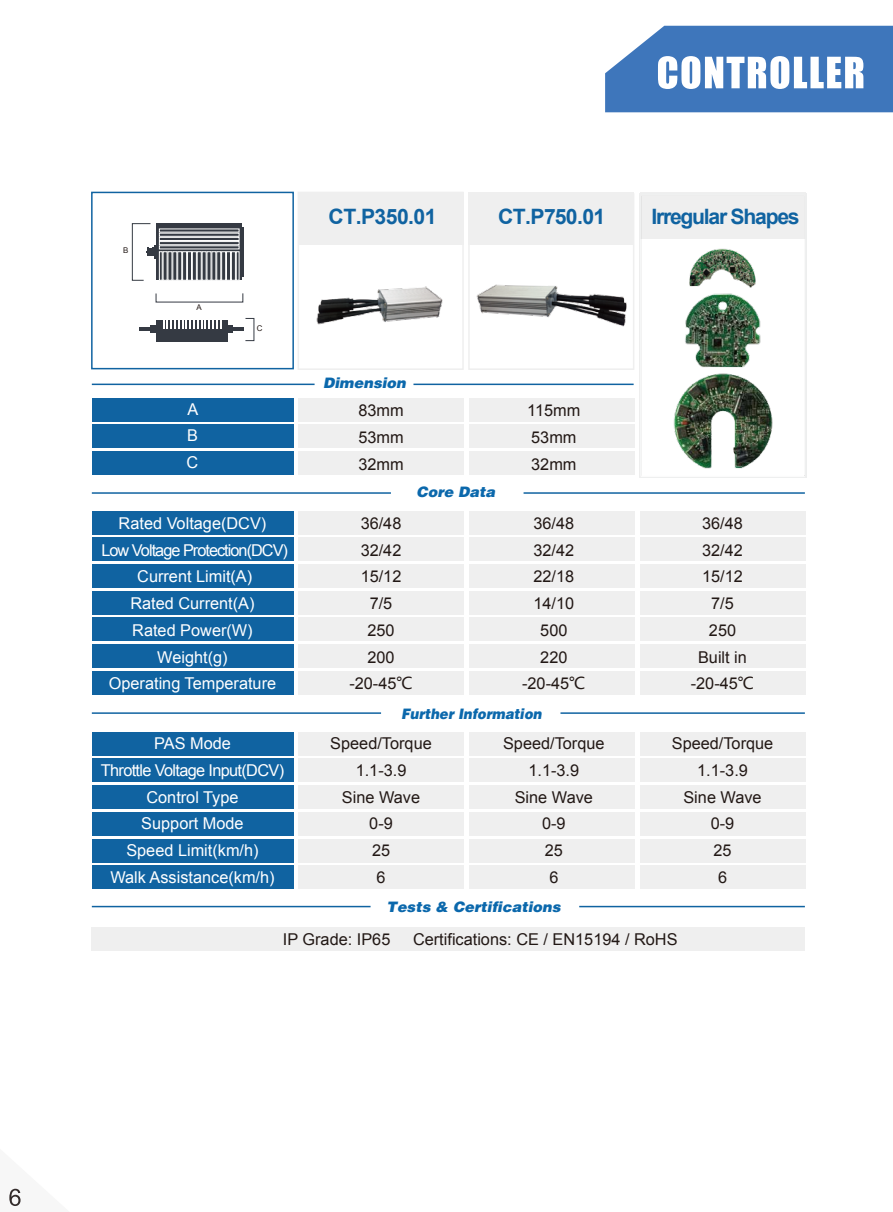
<style>
.page{position:relative;width:893px;height:1212px;background:#fff}
.page>*{position:absolute;margin:0;border:0;box-sizing:border-box;transform-origin:0 0}
.t1{font:700 21.15px "Arial";letter-spacing:-.06em;color:#1063a1}
.t2{font:16.35px/26.7px "Arial";color:#221815;text-align:center}
.t3{font:16.35px/26.7px "Arial";color:#fff;text-align:center}
.t4{font:14.4px "Airbus Special";color:#0b68ac}
.t5{font:14.4px "Airbus Special";color:#0b68ac;scale:.91 1}
.t6{font:7.95px "Arial";color:#221815}
.s1{font-family:"Microsoft Ya Hei"}
</style>
<div class="page">
<div style="left:92px;top:398px;width:201px;height:23px;background:#1063a1"></div>
<div style="left:92px;top:424px;width:201px;height:24px;background:#1063a1"></div>
<div style="left:92px;top:451px;width:201px;height:24px;background:#1063a1"></div>
<div style="left:298px;top:398px;width:166px;height:23px;background:#efefef"></div>
<div style="left:298px;top:424px;width:166px;height:24px;background:#efefef"></div>
<div style="left:298px;top:451px;width:166px;height:24px;background:#efefef"></div>
<div style="left:469px;top:398px;width:165px;height:23px;background:#efefef"></div>
<div style="left:469px;top:424px;width:165px;height:24px;background:#efefef"></div>
<div style="left:469px;top:451px;width:165px;height:24px;background:#efefef"></div>
<div style="left:92px;top:511px;width:201px;height:23px;background:#1063a1"></div>
<div style="left:92px;top:537px;width:201px;height:24px;background:#1063a1"></div>
<div style="left:92px;top:564px;width:201px;height:24px;background:#1063a1"></div>
<div style="left:92px;top:591px;width:201px;height:23px;background:#1063a1"></div>
<div style="left:92px;top:618px;width:201px;height:23px;background:#1063a1"></div>
<div style="left:92px;top:644px;width:201px;height:24px;background:#1063a1"></div>
<div style="left:92px;top:671px;width:201px;height:23px;background:#1063a1"></div>
<div style="left:298px;top:511px;width:166px;height:23px;background:#efefef"></div>
<div style="left:298px;top:537px;width:166px;height:24px;background:#efefef"></div>
<div style="left:298px;top:564px;width:166px;height:24px;background:#efefef"></div>
<div style="left:298px;top:591px;width:166px;height:23px;background:#efefef"></div>
<div style="left:298px;top:618px;width:166px;height:23px;background:#efefef"></div>
<div style="left:298px;top:644px;width:166px;height:24px;background:#efefef"></div>
<div style="left:298px;top:671px;width:166px;height:23px;background:#efefef"></div>
<div style="left:469px;top:511px;width:165px;height:23px;background:#efefef"></div>
<div style="left:469px;top:537px;width:165px;height:24px;background:#efefef"></div>
<div style="left:469px;top:564px;width:165px;height:24px;background:#efefef"></div>
<div style="left:469px;top:591px;width:165px;height:23px;background:#efefef"></div>
<div style="left:469px;top:618px;width:165px;height:23px;background:#efefef"></div>
<div style="left:469px;top:644px;width:165px;height:24px;background:#efefef"></div>
<div style="left:469px;top:671px;width:165px;height:23px;background:#efefef"></div>
<hr style="left:92px;top:492px;width:299px;height:2px;background:#1063a1">
<hr style="left:524px;top:492px;width:281px;height:2px;background:#1063a1">
<hr style="left:92px;top:384px;width:223px;height:1px;background:#1063a1">
<hr style="left:413px;top:384px;width:221px;height:1px;background:#1063a1">
<div style="left:640px;top:511px;width:165px;height:23px;background:#efefef"></div>
<div style="left:640px;top:537px;width:165px;height:24px;background:#efefef"></div>
<div style="left:640px;top:564px;width:165px;height:24px;background:#efefef"></div>
<div style="left:640px;top:591px;width:165px;height:23px;background:#efefef"></div>
<div style="left:640px;top:618px;width:165px;height:23px;background:#efefef"></div>
<div style="left:640px;top:644px;width:165px;height:24px;background:#efefef"></div>
<div style="left:640px;top:671px;width:165px;height:23px;background:#efefef"></div>
<div style="left:91px;top:928px;width:714px;height:23px;background:#efefef"></div>
<hr style="left:92px;top:906px;width:279px;height:1px;background:#1063a1">
<hr style="left:579px;top:906px;width:226px;height:1px;background:#1063a1">
<div style="left:92px;top:759px;width:201px;height:23px;background:#1063a1"></div>
<div style="left:92px;top:785px;width:201px;height:24px;background:#1063a1"></div>
<div style="left:92px;top:812px;width:201px;height:23px;background:#1063a1"></div>
<div style="left:92px;top:839px;width:201px;height:23px;background:#1063a1"></div>
<div style="left:92px;top:865px;width:201px;height:24px;background:#1063a1"></div>
<div style="left:298px;top:759px;width:166px;height:23px;background:#efefef"></div>
<div style="left:298px;top:785px;width:166px;height:24px;background:#efefef"></div>
<div style="left:298px;top:812px;width:166px;height:23px;background:#efefef"></div>
<div style="left:298px;top:839px;width:166px;height:23px;background:#efefef"></div>
<div style="left:298px;top:865px;width:166px;height:24px;background:#efefef"></div>
<div style="left:469px;top:759px;width:165px;height:23px;background:#efefef"></div>
<div style="left:469px;top:785px;width:165px;height:24px;background:#efefef"></div>
<div style="left:92px;top:732px;width:201px;height:23px;background:#1063a1"></div>
<div style="left:298px;top:732px;width:166px;height:23px;background:#efefef"></div>
<div style="left:469px;top:732px;width:165px;height:23px;background:#efefef"></div>
<div style="left:469px;top:812px;width:165px;height:23px;background:#efefef"></div>
<div style="left:469px;top:839px;width:165px;height:23px;background:#efefef"></div>
<div style="left:469px;top:865px;width:165px;height:24px;background:#efefef"></div>
<hr style="left:92px;top:712px;width:289px;height:2px;background:#1063a1">
<hr style="left:560px;top:712px;width:245px;height:2px;background:#1063a1">
<div style="left:640px;top:759px;width:165px;height:23px;background:#efefef"></div>
<div style="left:640px;top:785px;width:165px;height:24px;background:#efefef"></div>
<div style="left:640px;top:812px;width:165px;height:23px;background:#efefef"></div>
<div style="left:640px;top:839px;width:165px;height:23px;background:#efefef"></div>
<div style="left:640px;top:865px;width:165px;height:24px;background:#efefef"></div>
<div style="left:640px;top:732px;width:165px;height:23px;background:#efefef"></div>
<div style="left:91px;top:192px;width:203px;height:177px;border:2px solid #1063a1"></div>
<div style="left:298px;top:192px;width:166px;height:53px;background:#efefef"></div>
<div style="left:469px;top:192px;width:165px;height:53px;background:#efefef"></div>
<div style="left:298px;top:192px;width:166px;height:178px;border:2px solid #efefef"></div>
<div style="left:468px;top:193px;width:166px;height:177px;border:2px solid #efefef"></div>
<svg style="left:156px;top:224px;width:86px;height:56px"></svg>
<hr style="left:159px;top:229px;width:80px;height:3px;background:#353a43">
<hr style="left:159px;top:233px;width:80px;height:3px;background:#353a43">
<svg style="left:159px;top:237px;width:80px;height:4px"></svg>
<svg style="left:159px;top:241px;width:80px;height:4px"></svg>
<hr style="left:159px;top:246px;width:80px;height:3px;background:#353a43">
<div style="left:159px;top:251px;width:3px;height:29px;background:#353a43;border:1px solid #fff"></div>
<div style="left:236px;top:251px;width:3px;height:29px;background:#353a43;border:1px solid #fff"></div>
<svg style="left:163px;top:251px;width:4px;height:29px"></svg>
<svg style="left:168px;top:251px;width:4px;height:29px"></svg>
<svg style="left:173px;top:251px;width:4px;height:29px"></svg>
<svg style="left:178px;top:251px;width:4px;height:29px"></svg>
<svg style="left:182px;top:251px;width:5px;height:29px"></svg>
<svg style="left:187px;top:251px;width:5px;height:29px"></svg>
<svg style="left:192px;top:251px;width:5px;height:29px"></svg>
<svg style="left:197px;top:251px;width:4px;height:29px"></svg>
<svg style="left:202px;top:251px;width:4px;height:29px"></svg>
<svg style="left:207px;top:251px;width:4px;height:29px"></svg>
<svg style="left:212px;top:251px;width:4px;height:29px"></svg>
<svg style="left:217px;top:251px;width:4px;height:29px"></svg>
<svg style="left:221px;top:251px;width:5px;height:29px"></svg>
<svg style="left:226px;top:251px;width:5px;height:29px"></svg>
<svg style="left:231px;top:251px;width:5px;height:29px"></svg>
<hr style="left:243px;top:227px;width:1px;height:50px;background:#353a43">
<div style="left:156px;top:320px;width:71px;height:21px;background:#353a43"></div>
<svg style="left:163px;top:320px;width:58px;height:9px"></svg>
<div style="left:226px;top:325px;width:7px;height:7px;background:#353a43"></div>
<svg style="left:233px;top:327px;width:11px;height:3px"></svg>
<div style="left:151px;top:325px;width:6px;height:7px;background:#353a43"></div>
<svg style="left:140px;top:327px;width:11px;height:3px"></svg>
<svg style="left:132px;top:223px;width:24px;height:58px"></svg>
<div style="left:640px;top:192px;width:165px;height:47px;background:#efefef"></div>
<img style="left:639px;top:193px;width:167px;height:284px">
<img style="left:671px;top:371px;width:104px;height:100px">
<img style="left:316px;top:286px;width:127px;height:38px">
<svg style="left:605px;top:26px;width:288px;height:86px"></svg>
<svg style="left:9px;top:1188px;width:12px;height:19px"></svg>
<img style="left:476px;top:279px;width:158px;height:54px">
<p class="t6" style="left:123px;top:245px;width:7px">B</p>
<p class="t6" style="left:197px;top:302px;width:7px">A</p>
<p class="t3" style="left:187px;top:396px;width:13px;text-align:justify">A B C</p>
<p class="t6" style="left:257px;top:323px;width:7px">C</p>
<p class="t3" style="left:101px;top:510px;width:188px">Rated Voltage(DCV)<br>Low Voltage Protection(DCV)<br>Current Limit(A)<br>Rated Current(A)<br>Rated Power(W)<br>Weight(g)<br>Operating Temperature</p>
<p class="t1" style="left:329px;top:203px;width:109px">CT.P350.01</p>
<p class="t1" style="left:498px;top:203px;width:109px">CT.P750.01</p>
<p class="t1" style="left:651px;top:203px;width:150px">Irregular Shapes</p>
<p class="t4" style="left:323px;top:375px;width:84px">Dimension</p>
<p class="t2" style="left:358px;top:397px;width:47px;text-align:justify">83mm 53mm 32mm</p>
<p class="t4" style="left:416px;top:484px;width:80px">Core Data</p>
<p class="t2" style="left:527px;top:397px;width:55px;text-align:left">115mm<br>53mm<br>32mm</p>
<p class="t2" style="left:349px;top:510px;width:65px">36/48<br>32/42<br>15/12<br>7/5<br>250<br>200 -20-45<span class="s1">℃</span></p>
<p class="t2" style="left:691px;top:510px;width:65px">36/48<br>32/42<br>15/12<br>7/5<br>250<br>Built in -20-45<span class="s1">℃</span></p>
<p class="t2" style="left:522px;top:510px;width:65px">36/48<br>32/42<br>22/18<br>14/10<br>500<br>220 -20-45<span class="s1">℃</span></p>
<p class="t5" style="left:401px;top:705px;width:156px">Further Information</p>
<p class="t3" style="left:101px;top:730px;width:185px">PAS Mode<br>Throttle Voltage Input(DCV)<br>Control Type<br>Support Mode<br>Speed Limit(km/h)<br>Walk Assistance(km/h)</p>
<p class="t2" style="left:330px;top:730px;width:103px">Speed/Torque<br>1.1-3.9<br>Sine Wave<br>0-9<br>25<br>6</p>
<p class="t2" style="left:672px;top:730px;width:103px">Speed/Torque<br>1.1-3.9<br>Sine Wave<br>0-9<br>25<br>6</p>
<p class="t2" style="left:503px;top:730px;width:103px">Speed/Torque<br>1.1-3.9<br>Sine Wave<br>0-9<br>25<br>6</p>
<p class="t4" style="left:387px;top:899px;width:176px">Tests &amp; Certifications</p>
<p class="t2" style="left:283px;top:926px;width:109px">IP Grade: IP65</p>
<p class="t2" style="left:413px;top:926px;width:266px">Certifications: CE / EN15194 / RoHS</p>
</div>
